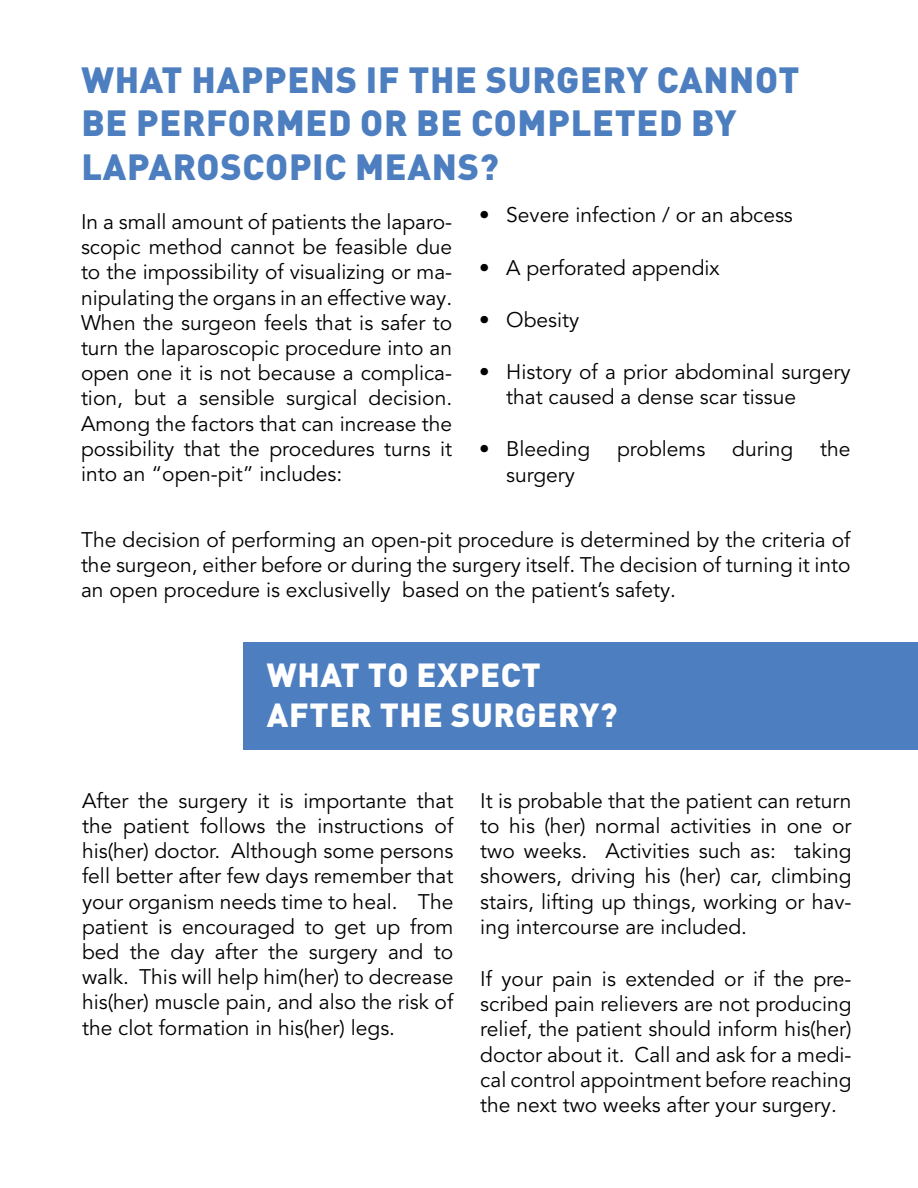
<style>
.page{position:relative;width:918px;height:1188px;background:#fff}
.page>*{position:absolute;margin:0;border:0;box-sizing:border-box;transform-origin:0 0}
.Block{font:900 36px/43.2px "DIN Pro";letter-spacing:.02em;color:#4c7ec0}
.Block-2{font:900 33px "DIN Pro";letter-spacing:.02em;color:#fff}
.Body{font:21px/25.2px "Avenir LT Pro";color:#000;text-align:justify}
</style>
<div class="page">
<div style="left:243px;top:642px;width:675px;height:108px;background:#4c7ec0"></div>
<p class="Block" style="left:81px;top:54px;width:720px">WHAT HAPPENS IF THE SURGERY CANNOT<br>BE PERFORMED OR BE COMPLETED BY<br>LAPAROSCOPIC MEANS?</p>
<p class="Body" style="left:81px;top:210px;width:373px">In a small amount of patients the laparo&shy;scopic method cannot be feasible due to the impossibility of visualizing or ma&shy;nipulating the organs in an effective way.<br>When the surgeon feels that is safer to turn the laparoscopic procedure into an open one it is not because a complica&shy;tion, but a sensible surgical decision.<br>Among the factors that can increase the possibility that the procedures turns it into an “open-pit” includes:</p>
<p class="Body" style="left:479px;top:203px;width:315px">• Severe infection / or an abcess</p>
<p class="Body" style="left:479px;top:255px;width:242px">• A perforated appendix</p>
<p class="Body" style="left:479px;top:307px;width:102px">• Obesity</p>
<p class="Body" style="left:506px;top:360px;width:346px;text-indent:-27px">• History of a prior abdominal surgery that caused a dense scar tissue</p>
<p class="Body" style="left:479px;top:437px;width:113px">• Bleeding</p>
<p class="Body" style="left:617px;top:437px;width:90px">problems</p>
<p class="Body" style="left:732px;top:437px;width:63px">during</p>
<p class="Body" style="left:820px;top:437px;width:32px">the</p>
<p class="Body" style="left:506px;top:462px;width:70px">surgery</p>
<p class="Body" style="left:81px;top:527px;width:771px">The decision of performing an open-pit procedure is determined by the criteria of the surgeon, either before or during the surgery itself. The decision of turning it into an open procedure is exclusivelly based on the patient’s safety.</p>
<p class="Block-2" style="left:267px;top:647px;width:275px">WHAT TO EXPECT</p>
<p class="Block-2" style="left:267px;top:687px;width:352px">AFTER THE SURGERY?</p>
<p class="Body" style="left:82px;top:788px;width:373px">After the surgery it is importante that the patient follows the instructions of his(her) doctor. Although some persons fell better after few days remember that your organism needs time to heal. The patient is encouraged to get up from bed the day after the surgery and to walk. This will help him(her) to decrease his(her) muscle pain, and also the risk of the clot formation in his(her) legs.</p>
<p class="Body" style="left:480px;top:788px;width:373px">It is probable that the patient can return to his (her) normal activities in one or two weeks. Activities such as: taking showers, driving his (her) car, climbing stairs, lifting up things, working or hav&shy;ing intercourse are included.</p>
<p class="Body" style="left:480px;top:967px;width:373px">If your pain is extended or if the pre&shy;scribed pain relievers are not producing relief, the patient should inform his(her) doctor about it. Call and ask for a medi&shy;cal control appointment before reaching the next two weeks after your surgery.</p>
</div>
